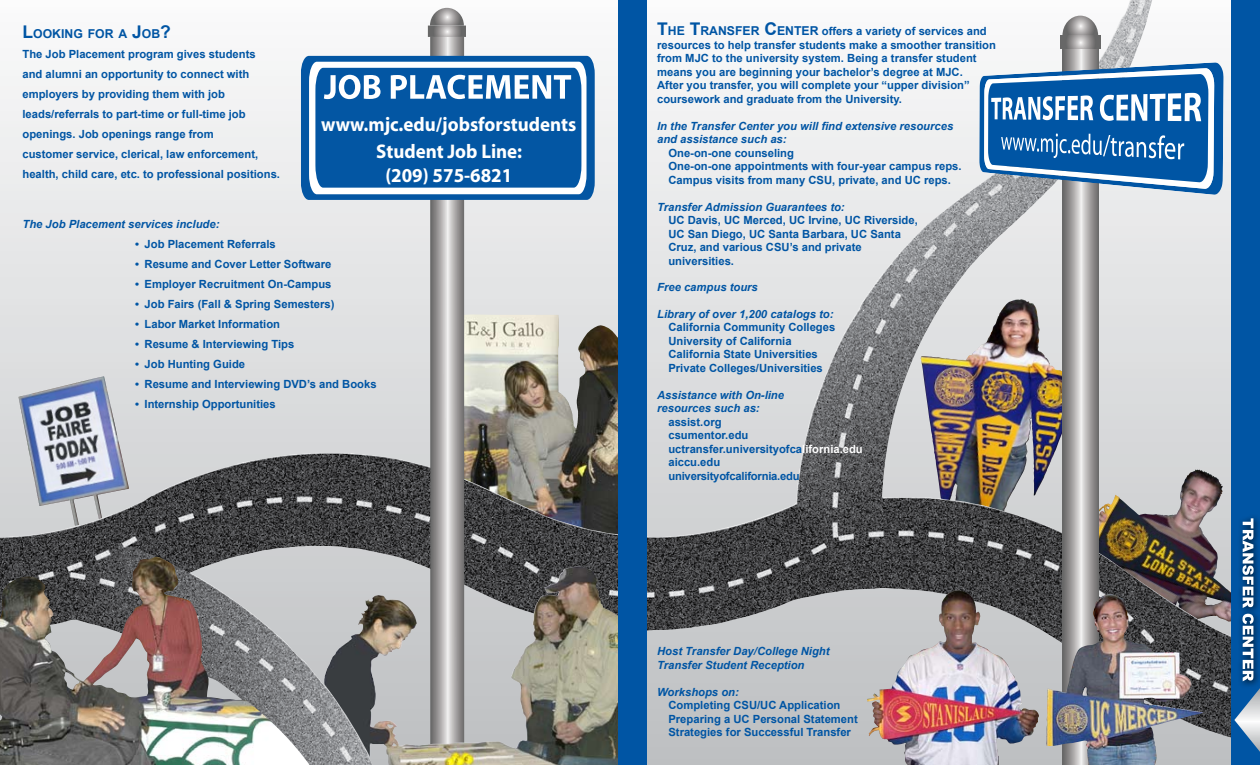
<style>
.page{position:relative;width:1260px;height:765px;background:#fff}
.page>*{position:absolute;margin:0;border:0;box-sizing:border-box;transform-origin:0 0}
.t1{font:700 19.75px/27.5px "Myriad";color:#fff;text-align:center;scale:.96 1}
.t2{font:700 12.25px "Arial";color:#0055a4}
.t3{font:700 11.25px/13.5px "Arial";color:#0055a4}
.t4{font:italic 700 11.25px/13.5px "Arial";color:#0055a4}
.s1{font-size:17.5px}
.s2{font-size:12.25px}
.s3{color:#fff}
</style>
<div class="page">
<svg style="left:1130px;top:0;width:102px;height:765px;background:#c4c4c5"></svg>
<img style="left:1130px;top:471px;width:65px;height:82px">
<img style="left:0;top:0;width:1130px;height:765px">
<svg style="left:1063px;top:49px;width:35px;height:545px;background:#a7a5a5"></svg>
<svg style="left:1062px;top:16px;width:36px;height:20px"></svg>
<svg style="left:1060px;top:36px;width:40px;height:13px"></svg>
<svg style="left:979px;top:62px;width:245px;height:133px"></svg>
<img style="left:0;top:557px;width:310px;height:208px">
<svg style="left:430px;top:37px;width:34px;height:728px;background:#a8a6a3"></svg>
<svg style="left:430px;top:8px;width:34px;height:18px"></svg>
<svg style="left:428px;top:26px;width:38px;height:11px"></svg>
<svg style="left:301px;top:56px;width:294px;height:144px;background:#115fa7"></svg>
<svg style="left:309px;top:62px;width:278px;height:132px"></svg>
<div style="left:1232px;top:0;width:28px;height:765px;background:#0055a4"></div>
<svg style="left:1234px;top:689px;width:26px;height:63px"></svg>
<div style="left:1237px;top:513px;width:23px;height:176px;background:#000;opacity:.75"></div>
<svg style="left:1243px;top:518px;width:11px;height:163px;background:#8ba5be"></svg>
<img style="left:867px;top:591px;width:172px;height:174px">
<img style="left:511px;top:566px;width:65px;height:143px">
<img style="left:1046px;top:594px;width:157px;height:171px">
<div style="left:619px;top:0;width:28px;height:765px;background:#0055a4"></div>
<p class="t2" style="left:22px;top:25px;width:150px"><span class="s1">L</span>OOKING FOR A <span class="s1">J</span>OB<span class="s1">?</span></p>
<p class="t3" style="left:22px;top:44px;width:259px;line-height:20px">The Job Placement program gives students<br>and alumni an opportunity to connect with employers by providing them with job leads/referrals to part-time or full-time job openings. Job openings range from<br>customer service, clerical, law enforcement, health, child care, etc. to professional positions.</p>
<p class="t4" style="left:22px;top:217px;width:198px">The Job Placement services include:</p>
<p class="t3" style="left:135px;top:237px;width:142px">• Job Placement Referrals</p>
<p class="t3" style="left:135px;top:257px;width:198px">• Resume and Cover Letter Software</p>
<p class="t3" style="left:135px;top:277px;width:198px">• Employer Recruitment On-Campus</p>
<p class="t3" style="left:135px;top:297px;width:201px">• Job Fairs (Fall &amp; Spring Semesters)</p>
<p class="t3" style="left:135px;top:317px;width:147px">• Labor Market Information</p>
<p class="t3" style="left:135px;top:337px;width:161px">• Resume &amp; Interviewing Tips</p>
<p class="t3" style="left:135px;top:357px;width:112px">• Job Hunting Guide</p>
<p class="t3" style="left:135px;top:377px;width:243px">• Resume and Interviewing DVD’s and Books</p>
<p class="t3" style="left:135px;top:397px;width:142px">• Internship Opportunities</p>
<h1 class="t1" style="left:321px;top:111px;width:267px">www.mjc.edu/jobsforstudents<br>Student Job Line:</h1>
<h1 class="t1" style="left:385px;top:162px;width:134px">(209) 575-6821</h1>
<p class="t3" style="left:657px;top:25px;width:340px"><span class="s1">T</span><span class="s2">HE</span> <span class="s1">T</span><span class="s2">RANSFER</span> <span class="s1">C</span><span class="s2">ENTER</span> offers a variety of services and resources to help transfer students make a smoother transition from MJC to the university system. Being a transfer student means you are beginning your bachelor’s degree at MJC.<br>After you transfer, you will complete your “upper division” coursework and graduate from the University.</p>
<p class="t4" style="left:657px;top:119px;width:298px">In the Transfer Center you will find extensive resources and assistance such as:</p>
<p class="t3" style="left:668px;top:146px;width:295px">One-on-one counseling<br>One-on-one appointments with four-year campus reps.<br>Campus visits from many CSU, private, and UC reps.</p>
<p class="t4" style="left:657px;top:200px;width:189px">Transfer Admission Guarantees to:</p>
<p class="t3" style="left:668px;top:214px;width:251px">UC Davis, UC Merced, UC Irvine, UC Riverside, UC San Diego, UC Santa Barbara, UC Santa Cruz, and various CSU’s and private universities.</p>
<p class="t4" style="left:657px;top:280px;width:102px">Free campus tours</p>
<p class="t4" style="left:657px;top:307px;width:178px">Library of over 1,200 catalogs to:</p>
<p class="t3" style="left:668px;top:321px;width:168px">California Community Colleges<br>University of California<br>California State Universities<br>Private Colleges/Universities</p>
<p class="t4" style="left:657px;top:388px;width:128px">Assistance with On-line resources such as:</p>
<p class="t3" style="left:668px;top:415px;width:196px">assist.org<br>csumentor.edu uctransfer.universityofca<span class="s3">lifornia.edu </span>aiccu.edu<br>universityofcalifornia.edu</p>
<p class="t4" style="left:657px;top:645px;width:174px">Host Transfer Day/College Night<br>Transfer Student Reception</p>
<p class="t4" style="left:657px;top:685px;width:83px">Workshops on:</p>
<p class="t3" style="left:668px;top:699px;width:191px">Completing CSU/UC Application<br>Preparing a UC Personal Statement<br>Strategies for Successful Transfer</p>
</div>
